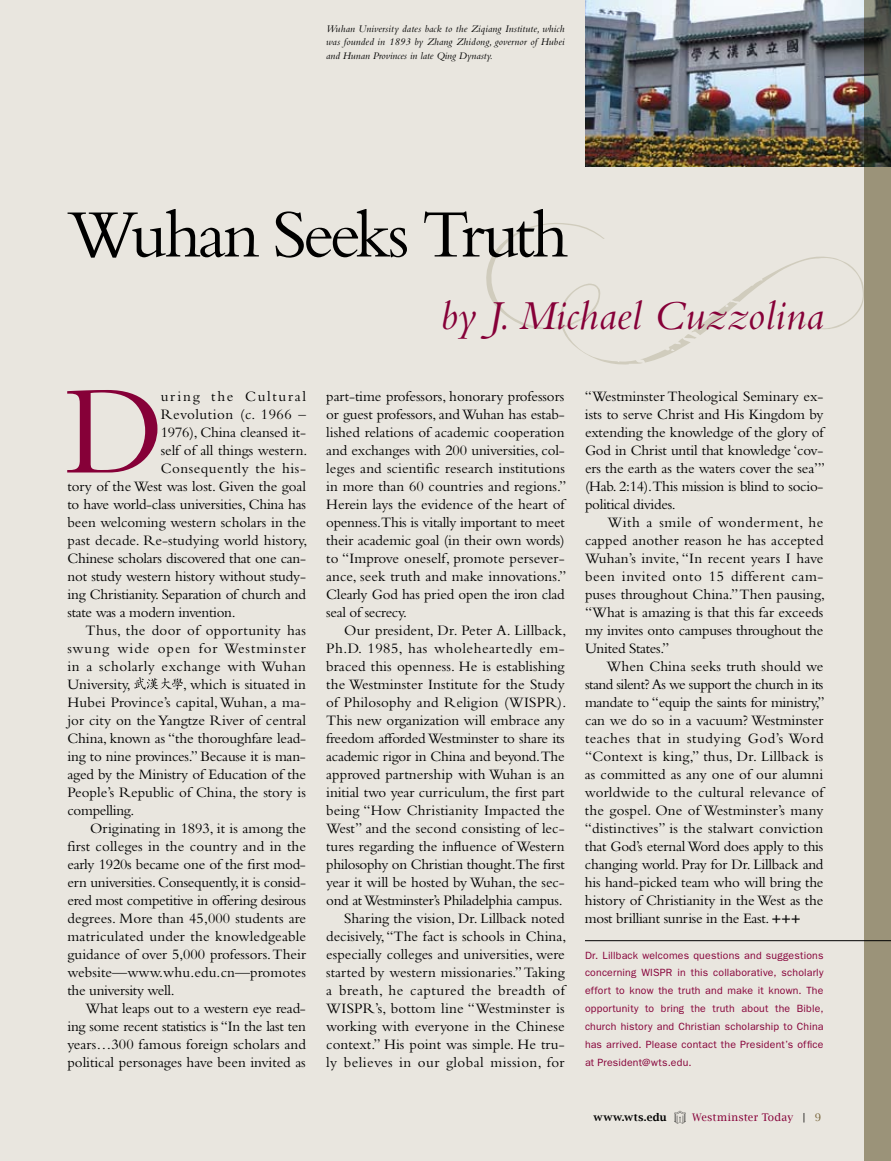
<style>
.page{position:relative;width:891px;height:1161px;background:#e9e6df}
.page>*{position:absolute;margin:0;border:0;box-sizing:border-box;transform-origin:0 0}
.t1{font:130.8px "Bembo Std";color:#860038}
.t2{font:70.65px "Bembo Std";color:#000}
.t3{font:italic 42.9px "Bembo Std";letter-spacing:.005em;color:#860038}
.t4{font:15px/18px "Bembo Std";color:#000;text-align:justify}
.t5{font:15px "Bembo Std";letter-spacing:-.02em;color:#000}
.t6{font:15px "Bembo Std";letter-spacing:.035em;color:#000}
.t7{font:15px "Bembo Std";letter-spacing:.06em;color:#000}
.t8{font:10.5px/18px "Franklin Gothic";letter-spacing:.02em;color:#860038;text-align:justify}
.t9{font:italic 10.5px/13.5px "Bembo Std";color:#000;text-align:justify}
.t10{font:10.5px "Lucida Bright";letter-spacing:.02em;color:#860038}
.t11{font:600 10.5px "Lucida Bright";letter-spacing:.04em;color:#000}
.s1{font-weight:700}
.s2{color:#000}
.s3{color:#78653a}
</style>
<div class="page">
<svg style="left:134px;top:677px;width:49px;height:13px"></svg>
<svg style="left:486px;top:223px;width:378px;height:142px"></svg>
<img style="left:585px;top:0;width:279px;height:166px">
<svg style="left:864px;top:0;width:27px;height:1161px;background:#8f8871"></svg>
<hr style="left:585px;top:940px;width:306px;height:1px;background:#000">
<img style="left:674px;top:1110px;width:12px;height:14px">
<p class="t9" style="left:326px;top:21px;width:240px">Wuhan University dates back to the Ziqiang Institute, which was founded in 1893 by Zhang Zhidong, governor of Hubei and Hunan Provinces in late Qing Dynasty.</p>
<h2 class="t2" style="left:68px;top:193px;width:503px">Wuhan Seeks Truth</h2>
<h3 class="t3" style="left:441px;top:290px;width:384px">by J. Michael Cuzzolina</h3>
<h1 class="t1" style="left:65px;top:355px;width:92px">D</h1>
<p class="t4" style="left:161px;top:387px;width:147px">uring the Cultural</p>
<p class="t4" style="left:161px;top:405px;width:147px">Revolution (c. 1966 –</p>
<p class="t4" style="left:161px;top:423px;width:147px">1976), China cleansed it-</p>
<p class="t4" style="left:161px;top:441px;width:148px">self of all things western.</p>
<p class="t4" style="left:161px;top:459px;width:147px">Consequently the his-</p>
<p class="t4" style="left:67px;top:477px;width:240px">tory of the West was lost. Given the goal</p>
<p class="t5" style="left:68px;top:495px;width:240px">to have world-class universities, China has</p>
<p class="t4" style="left:68px;top:513px;width:240px">been welcoming western scholars in the</p>
<p class="t4" style="left:68px;top:531px;width:241px">past decade. Re-studying world history,</p>
<p class="t4" style="left:68px;top:549px;width:240px">Chinese scholars discovered that one can-</p>
<p class="t4" style="left:68px;top:567px;width:240px">not study western history without study-</p>
<p class="t4" style="left:68px;top:585px;width:240px">ing Christianity. Separation of church and</p>
<p class="t4" style="left:68px;top:603px;width:170px">state was a modern invention.</p>
<p class="t4" style="left:86px;top:621px;width:222px">Thus, the door of opportunity has</p>
<p class="t7" style="left:68px;top:639px;width:240px">swung wide open for Westminster</p>
<p class="t6" style="left:67px;top:657px;width:240px">in a scholarly exchange with Wuhan</p>
<p class="t4" style="left:67px;top:675px;width:65px">University,</p>
<p class="t4" style="left:68px;top:675px;width:240px;text-indent:116px">, which is situated in Hubei Province’s capital, Wuhan, a ma&shy;jor city on the Yangtze River of central China, known as “the thoroughfare lead&shy;ing to nine provinces.” Because it is man&shy;aged by the Ministry of Education of the People’s Republic of China, the story is compelling.</p>
<p class="t4" style="left:68px;top:819px;width:240px;text-indent:23px">Originating in 1893, it is among the first colleges in the country and in the early 1920s became one of the first mod&shy;ern universities. Consequently, it is consid&shy;ered most competitive in offering desirous degrees. More than 45,000 students are matriculated under the knowledgeable guidance of over 5,000 professors. Their website—www.whu.edu.cn—promotes the university well.</p>
<p class="t4" style="left:68px;top:999px;width:240px;text-indent:18px">What leaps out to a western eye read&shy;ing some recent statistics is “In the last ten years…300 famous foreign scholars and political personages have been invited as</p>
<p class="t4" style="left:326px;top:387px;width:242px;text-align:left">part-time professors, honorary professors or guest professors, and Wuhan has estab&shy;lished relations of academic cooperation and exchanges with 200 universities, col&shy;leges and scientific research institutions in more than 60 countries and regions.” Herein lays the evidence of the heart of openness.This is vitally important to meet their academic goal (in their own words) to “Improve oneself, promote persever&shy;ance, seek truth and make innovations.” Clearly God has pried open the iron clad seal of secrecy.</p>
<p class="t4" style="left:326px;top:621px;width:242px;text-align:right">Our president, Dr. Peter A. Lillback, Ph.D. 1985, has wholeheartedly em&shy;braced this openness. He is establishing the Westminster Institute for the Study of Philosophy and Religion (WISPR).<br>This new organization will embrace any freedom afforded Westminster to share its academic rigor in China and beyond.The approved partnership with Wuhan is an initial two year curriculum, the first part being “How Christianity Impacted the West” and the second consisting of lec&shy;tures regarding the influence of Western philosophy on Christian thought.The first year it will be hosted by Wuhan, the sec&shy;ond at Westminster’s Philadelphia campus.<br>Sharing the vision, Dr. Lillback noted decisively, “The fact is schools in China, especially colleges and universities, were started by western missionaries.” Taking a breath, he captured the breadth of WISPR’s, bottom line “Westminster is working with everyone in the Chinese context.” His point was simple. He tru&shy;ly believes in our global mission, for</p>
<p class="t4" style="left:585px;top:387px;width:242px">“Westminster Theological Seminary ex&shy;ists to serve Christ and His Kingdom by extending the knowledge of the glory of God in Christ until that knowledge ‘cov&shy;ers the earth as the waters cover the sea’” (Hab. 2:14).This mission is blind to socio&shy;political divides.</p>
<p class="t4" style="left:585px;top:513px;width:242px;text-indent:22px">With a smile of wonderment, he capped another reason he has accepted Wuhan’s invite, “In recent years I have been invited onto 15 different cam&shy;puses throughout China.” Then pausing, “What is amazing is that this far exceeds my invites onto campuses throughout the United States.”</p>
<p class="t4" style="left:585px;top:657px;width:241px;text-indent:21px">When China seeks truth should we stand silent? As we support the church in its mandate to “equip the saints for ministry,” can we do so in a vacuum? Westminster teaches that in studying God’s Word “Context is king,” thus, Dr. Lillback is as committed as any one of our alumni worldwide to the cultural relevance of the gospel. One of Westminster’s many “distinctives” is the stalwart conviction that God’s eternal Word does apply to this changing world. Pray for Dr. Lillback and his hand-picked team who will bring the history of Christianity in the West as the most brilliant sunrise in the East. <span class="s1">+++</span></p>
<p class="t8" style="left:585px;top:946px;width:240px">Dr. Lillback welcomes questions and suggestions concerning WISPR in this collaborative, scholarly effort to know the truth and make it known. The opportunity to bring the truth about the Bible, church history and Christian scholarship to China has arrived. Please contact the President’s office at President@wts.edu.</p>
<p class="t11" style="left:594px;top:1111px;width:74px">www.wts.edu</p>
<p class="t10" style="left:692px;top:1111px;width:131px">Westminster Today <span class="s2">|</span> <span class="s3">9</span></p>
</div>
